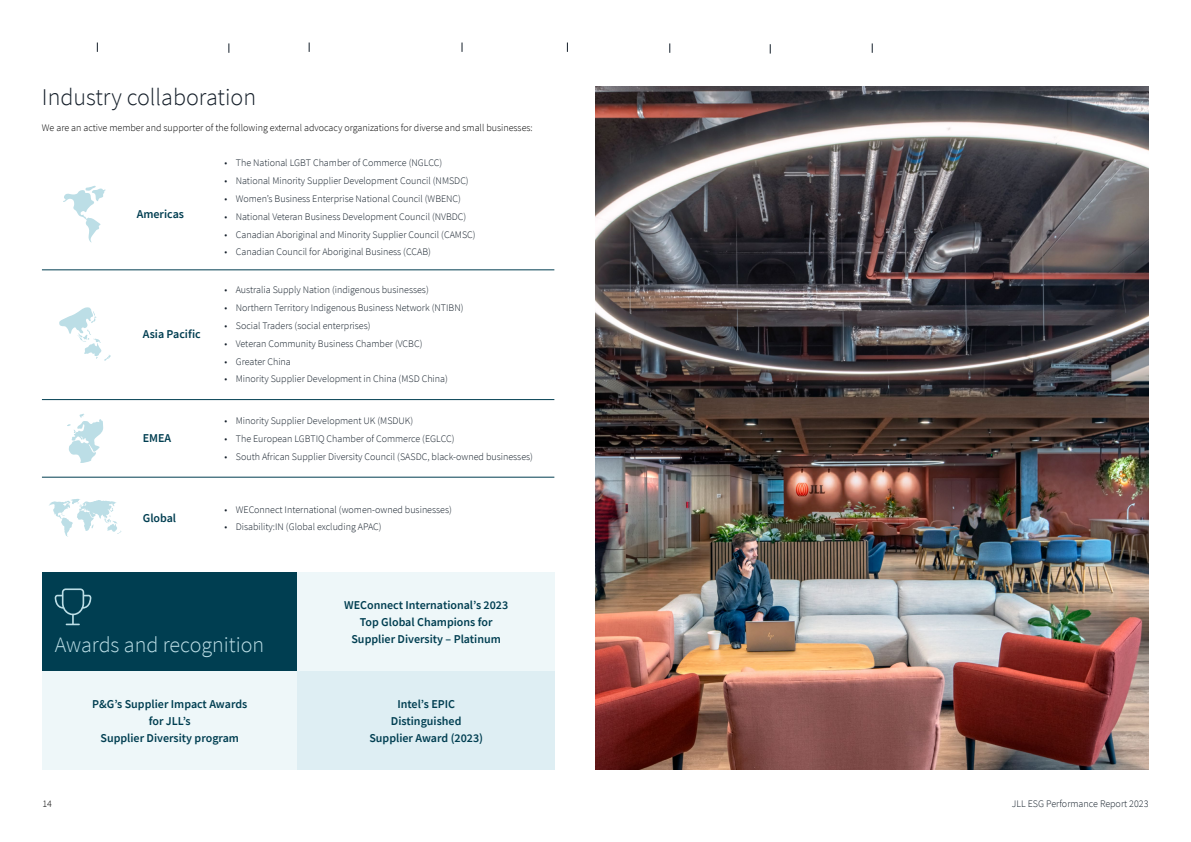
<style>
.page{position:relative;width:1191px;height:842px;background:#fff}
.page>*{position:absolute;margin:0;border:0;box-sizing:border-box;transform-origin:0 0}
.t1{font:300 24px "Source Sans Pro";color:#141e29}
.t2{font:300 22px "Source Sans Pro";color:#bcdee6}
.t3{font:600 12px/17px "Source Sans Pro";color:#003e51;text-align:center}
.t4{font:300 10px "Source Sans Pro";color:#131e29}
.t5{font:300 10px "Source Sans Pro";color:#000}
</style>
<div class="page">
<img style="left:595px;top:87px;width:553px;height:682px">
<svg style="left:59px;top:307px;width:52px;height:54px"></svg>
<hr style="left:42px;top:270px;width:512px;height:1px;background:#003e51">
<hr style="left:42px;top:399px;width:512px;height:1px;background:#003e51">
<hr style="left:42px;top:477px;width:512px;height:1px;background:#003e51">
<svg style="left:63px;top:186px;width:43px;height:57px"></svg>
<svg style="left:49px;top:499px;width:72px;height:38px"></svg>
<svg style="left:67px;top:414px;width:36px;height:49px"></svg>
<div style="left:297px;top:572px;width:257px;height:99px;background:#eef7f9"></div>
<div style="left:43px;top:572px;width:254px;height:99px;background:#003e51"></div>
<div style="left:297px;top:671px;width:257px;height:98px;background:#deeef3"></div>
<div style="left:43px;top:671px;width:254px;height:98px;background:#eef7f9"></div>
<svg style="left:55px;top:588px;width:36px;height:37px"></svg>
<h1 class="t1" style="left:42px;top:82px;width:216px">Industry collaboration</h1>
<p class="t5" style="left:42px;top:122px;width:492px">We are an active member and supporter of the following external advocacy organizations for diverse and small businesses:</p>
<p class="t3" style="left:137px;top:205px;width:49px">Americas</p>
<p class="t3" style="left:143px;top:325px;width:59px">Asia Pacific</p>
<p class="t3" style="left:143px;top:430px;width:30px">EMEA</p>
<p class="t3" style="left:143px;top:509px;width:35px">Global</p>
<p class="t4" style="left:224px;top:157px;width:219px">• The National LGBT Chamber of Commerce (NGLCC)</p>
<p class="t4" style="left:224px;top:175px;width:246px">• National Minority Supplier Development Council (NMSDC)</p>
<p class="t4" style="left:224px;top:192px;width:238px">• Women’s Business Enterprise National Council (WBENC)</p>
<p class="t4" style="left:224px;top:210px;width:243px">• National Veteran Business Development Council (NVBDC)</p>
<p class="t4" style="left:224px;top:228px;width:253px">• Canadian Aboriginal and Minority Supplier Council (CAMSC)</p>
<p class="t4" style="left:224px;top:246px;width:208px">• Canadian Council for Aboriginal Business (CCAB)</p>
<p class="t4" style="left:224px;top:284px;width:206px">• Australia Supply Nation (indigenous businesses)</p>
<p class="t4" style="left:224px;top:302px;width:240px">• Northern Territory Indigenous Business Network (NTIBN)</p>
<p class="t4" style="left:224px;top:319px;width:148px">• Social Traders (social enterprises)</p>
<p class="t4" style="left:224px;top:337px;width:199px">• Veteran Community Business Chamber (VCBC)</p>
<p class="t4" style="left:224px;top:355px;width:68px">• Greater China</p>
<p class="t4" style="left:224px;top:373px;width:225px">• Minority Supplier Development in China (MSD China)</p>
<p class="t4" style="left:224px;top:415px;width:190px">• Minority Supplier Development UK (MSDUK)</p>
<p class="t4" style="left:224px;top:433px;width:232px">• The European LGBTIQ Chamber of Commerce (EGLCC)</p>
<p class="t4" style="left:224px;top:450px;width:310px">• South African Supplier Diversity Council (SASDC, black-owned businesses)</p>
<p class="t4" style="left:224px;top:503px;width:229px">• WEConnect International (women-owned businesses)</p>
<p class="t4" style="left:224px;top:521px;width:159px">• Disability:IN (Global excluding APAC)</p>
<h2 class="t2" style="left:55px;top:631px;width:211px">Awards and recognition</h2>
<p class="t3" style="left:344px;top:597px;width:165px">WEConnect International’s 2023<br>Top Global Champions for<br>Supplier Diversity – Platinum</p>
<p class="t3" style="left:92px;top:695px;width:157px">P&amp;G’s Supplier Impact Awards for JLL’s<br>Supplier Diversity program</p>
<p class="t3" style="left:369px;top:695px;width:115px">Intel’s EPIC<br>Distinguished<br>Supplier Award (2023)</p>
<p class="t5" style="left:43px;top:797px;width:11px">14</p>
<p class="t4" style="left:1011px;top:797px;width:138px">JLL ESG Performance Report 2023</p>
</div>
